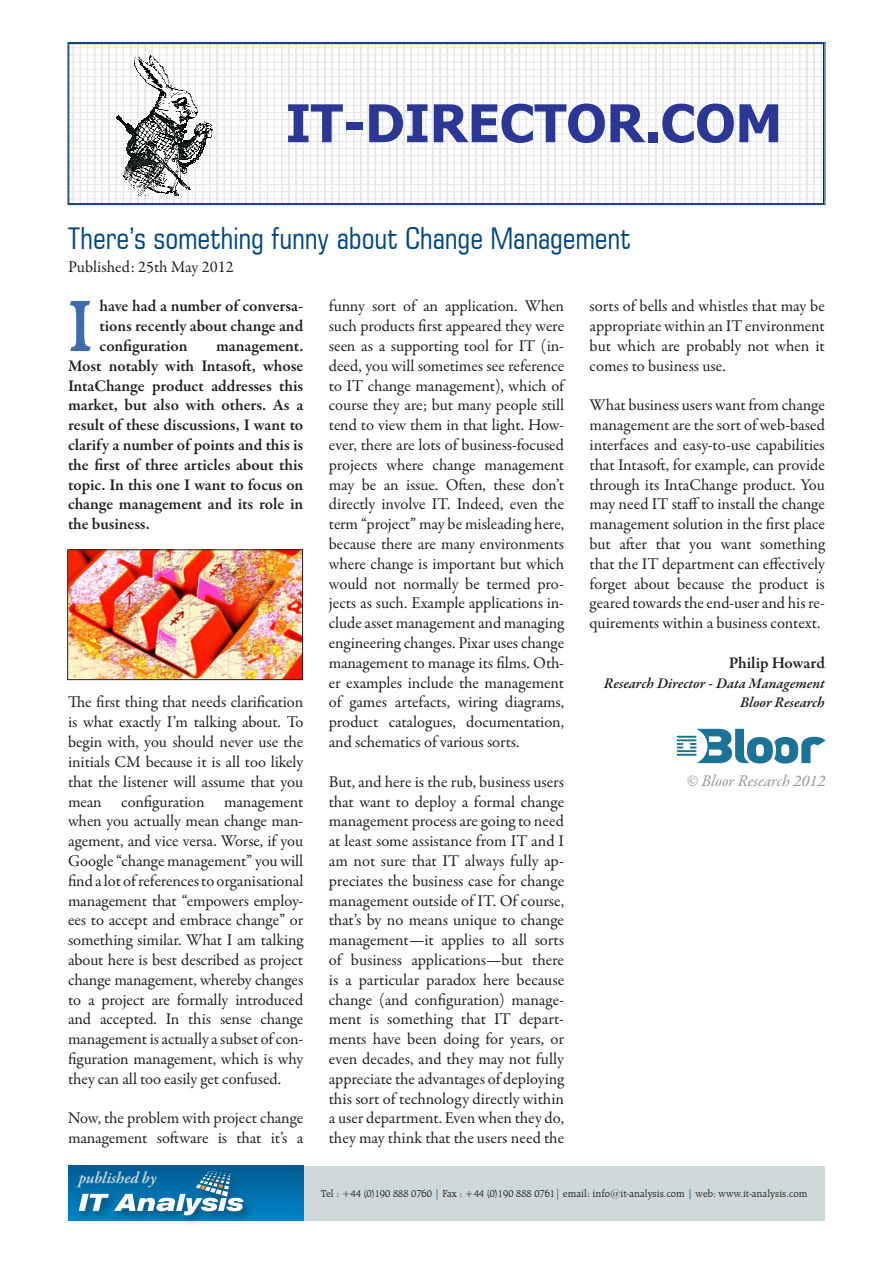
<style>
.page{position:relative;width:893px;height:1263px;background:#fff}
.page>*{position:absolute;margin:0;border:0;box-sizing:border-box;transform-origin:0 0}
.Para_1{font:600 78.6px "Raleigh BT";color:#3f6cac}
.Headline{font:condensed 30px "Square 721 BT";letter-spacing:-.005em;color:#004684}
.Body_Text{font:16.5px/19.8px "Garamond Premr Pro";letter-spacing:-.005em;color:#231f20;text-align:justify}
.Para_1-2{font:600 16.5px/19.8px "Garamond Premr Pro";letter-spacing:-.005em;color:#231f20;text-align:justify}
.Body_Text-2{font:italic 16.5px "Garamond Premr Pro";color:#939598}
.Body_Text-3{font:600 16.5px "Garamond Premr Pro";color:#231f20}
.t1{font:italic 600 16.5px "Garamond Premr Pro";letter-spacing:-.01em;color:#cfd8d8}
.Body_Text-4{font:italic 600 15px/19.8px "Garamond Premr Pro";color:#231f20;text-align:right}
.Numbers_and_URLS{font:300 10.5px "Raleigh BT";color:#231f20}
.s1{color:#004684}
</style>
<div class="page">
<svg style="left:69px;top:44px;width:754px;height:159px"></svg>
<div style="left:67px;top:42px;width:758px;height:163px;border:1px solid #01529a"></div>
<div style="left:303px;top:1166px;width:522px;height:54px;background:#cfd8d8"></div>
<div style="left:68px;top:1166px;width:235px;height:54px;background:linear-gradient(to bottom,#005c92,#0083c7)"></div>
<div style="left:76px;top:1168px;width:179px;height:59px;background:#231f20;opacity:.48"></div>
<svg style="left:79px;top:1171px;width:165px;height:44px"></svg>
<hr style="left:677px;top:754px;width:20px;height:2px;background:#1c7396">
<hr style="left:677px;top:750px;width:20px;height:2px;background:#1c7396">
<svg style="left:677px;top:743px;width:6px;height:5px"></svg>
<hr style="left:677px;top:739px;width:20px;height:2px;background:#1c7396">
<hr style="left:677px;top:736px;width:20px;height:2px;background:#1c7396">
<svg style="left:690px;top:729px;width:135px;height:34px"></svg>
<img style="left:69px;top:552px;width:232px;height:126px">
<div style="left:67px;top:550px;width:236px;height:130px;border:1px solid #231f20"></div>
<p class="Headline" style="left:68px;top:220px;width:564px">There’s something funny about Change Management</p>
<p class="Body_Text" style="left:68px;top:257px;width:167px">Published: 25th May 2012</p>
<p class="Para_1" style="left:68px;top:278px;width:26px">I</p>
<p class="Para_1-2" style="left:100px;top:297px;width:205px">have had a number of conversa&shy;tions recently about change and configuration</p>
<p class="Body_Text" style="left:329px;top:297px;width:237px">funny sort of an application. When such products first appeared they were seen as a supporting tool for IT (in&shy;deed, you will sometimes see reference to IT change management), which of course they are; but many people still tend to view them in that light. How&shy;ever, there are lots of business-focused projects where change management may be an issue. Often, these don’t directly involve IT. Indeed, even the term “project” may be misleading here, because there are many environments where change is important but which would not normally be termed pro&shy;jects as such. Example applications in&shy;clude asset management and managing engineering changes. Pixar uses change management to manage its films. Oth&shy;er examples include the management of games artefacts, wiring diagrams, product catalogues, documentation, and schematics of various sorts.</p>
<p class="Body_Text" style="left:329px;top:772px;width:237px">But, and here is the rub, business users that want to deploy a formal change management process are going to need at least some assistance from IT and I am not sure that IT always fully ap&shy;preciates the business case for change management outside of IT. Of course, that’s by no means unique to change management—it applies to all sorts of business applications—but there is a particular paradox here because change (and configuration) manage&shy;ment is something that IT depart&shy;ments have been doing for years, or even decades, and they may not fully appreciate the advantages of deploying this sort of technology directly within a user department. Even when they do, they may think that the users need the</p>
<p class="Body_Text" style="left:590px;top:297px;width:237px">sorts of bells and whistles that may be appropriate within an IT environment but which are probably not when it comes to business use.</p>
<p class="Body_Text" style="left:590px;top:396px;width:237px">What business users want from change management are the sort of web-based interfaces and easy-to-use capabilities that Intasoft, for example, can provide through its IntaChange product. You may need IT staff to install the change management solution in the first place but after that you want something that the IT department can effectively forget about because the product is geared towards the end-user and his re&shy;quirements within a business context.</p>
<p class="Body_Text-3" style="left:729px;top:653px;width:98px">Philip Howard</p>
<p class="Body_Text-4" style="left:604px;top:674px;width:223px">Research Director - Data Management<br>Bloor Research</p>
<p class="Para_1-2" style="left:68px;top:336px;width:237px;text-indent:148px">management.<br>Most notably with Intasoft, whose IntaChange product addresses this market, but also with others. As a result of these discussions, I want to clarify a number of points and this is the first of three articles about this topic. In this one I want to focus on change management and its role in the business.</p>
<p class="Body_Text" style="left:68px;top:693px;width:237px">The first thing that needs clarification is what exactly I’m talking about. To begin with, you should never use the initials CM because it is all too likely that the listener will assume that you mean configuration management when you actually mean change man&shy;agement, and vice versa. Worse, if you Google “change management” you will find a lot of references to organisational management that “empowers employ&shy;ees to accept and embrace change” or something similar. What I am talking about here is best described as project change management, whereby changes to a project are formally introduced and accepted. In this sense change management is actually a subset of con&shy;figuration management, which is why they can all too easily get confused.</p>
<p class="Body_Text" style="left:68px;top:1108px;width:237px">Now, the problem with project change management software is that it’s a</p>
<p class="Body_Text-2" style="left:687px;top:771px;width:140px">© Bloor Research 2012</p>
<p class="t1" style="left:79px;top:1167px;width:79px">published by</p>
<p class="Numbers_and_URLS" style="left:321px;top:1187px;width:488px">Tel : +44 (0)190 888 0760 <span class="s1">|</span> Fax : +44 (0)190 888 0761<span class="s1">|</span> email: info@it-analysis.com <span class="s1">|</span> web: www.it-analysis.com</p>
</div>
